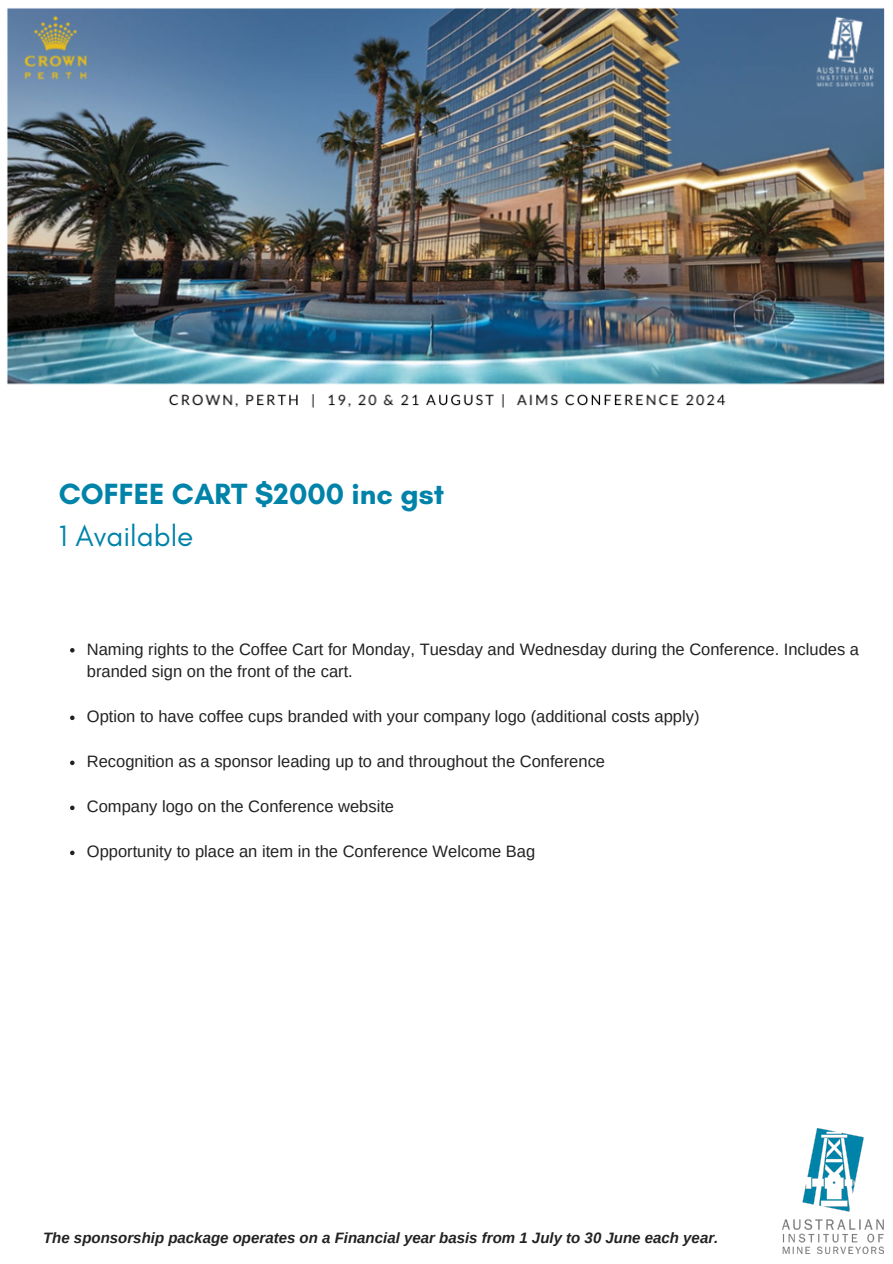
<style>
.page{position:relative;width:893px;height:1264px;background:#fff}
.page>*{position:absolute;margin:0;border:0;box-sizing:border-box;transform-origin:0 0}
.t1{font:700 29.85px "Glacial Indifference";color:#0083a9}
.t2{font:29.85px "Glacial Indifference";color:#0083a9}
.t3{font:16.5px/22.5px "Arimo";color:#222}
.t4{font:italic 700 15px "Arimo";color:#222}
</style>
<div class="page">
<img style="left:782px;top:1128px;width:101px;height:124px">
<img style="left:7px;top:8px;width:878px;height:400px">
<svg style="left:70px;top:648px;width:5px;height:4px"></svg>
<svg style="left:70px;top:715px;width:5px;height:5px"></svg>
<svg style="left:70px;top:760px;width:5px;height:5px"></svg>
<svg style="left:70px;top:805px;width:5px;height:5px"></svg>
<svg style="left:70px;top:850px;width:5px;height:5px"></svg>
<h1 class="t1" style="left:59px;top:476px;width:387px">COFFEE CART $2000 inc gst</h1>
<h1 class="t2" style="left:59px;top:517px;width:136px">1 Available</h1>
<p class="t3" style="left:87px;top:637px;width:773px">Naming rights to the Coffee Cart for Monday, Tuesday and Wednesday during the Conference. Includes a branded sign on the front of the cart.</p>
<p class="t3" style="left:87px;top:705px;width:614px">Option to have coffee cups branded with your company logo (additional costs apply)</p>
<p class="t3" style="left:87px;top:750px;width:519px">Recognition as a sponsor leading up to and throughout the Conference</p>
<p class="t3" style="left:87px;top:795px;width:309px">Company logo on the Conference website</p>
<p class="t3" style="left:87px;top:840px;width:450px">Opportunity to place an item in the Conference Welcome Bag</p>
<p class="t4" style="left:43px;top:1228px;width:676px">The sponsorship package operates on a Financial year basis from 1 July to 30 June each year.</p>
</div>
